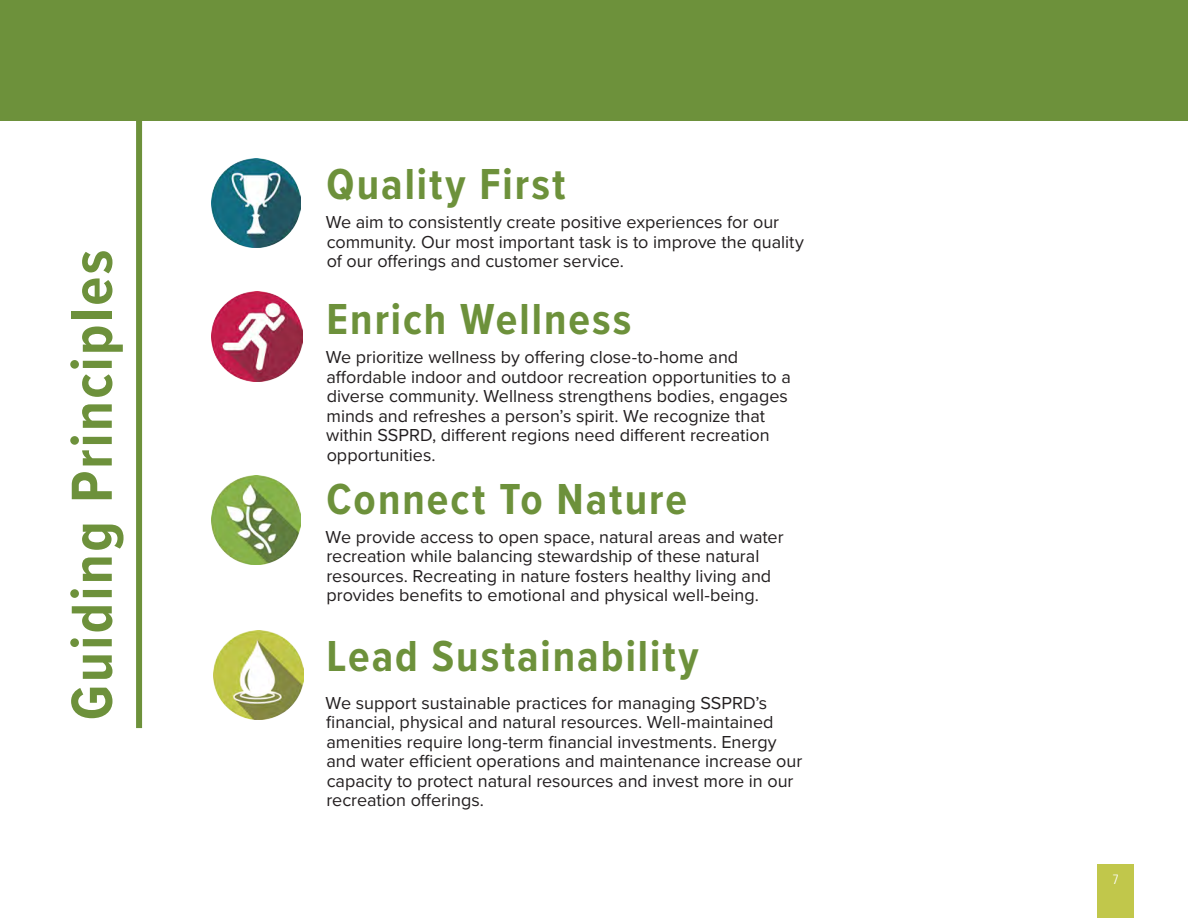
<style>
.page{position:relative;width:1188px;height:918px;background:#fff}
.page>*{position:absolute;margin:0;border:0;box-sizing:border-box;transform-origin:0 0}
.Header_2{font:700 60px "Proxima Nova Cond";letter-spacing:.04em;color:#6d913b}
.Header_3{font:700 45px "Proxima Nova Cond";letter-spacing:.045em;color:#6d913b}
.Body_Text{font:18px/19.5px "Proxima Nova";color:#231f20}
.t1{font:300 condensed 13.5px "Univers";color:#fff}
</style>
<div class="page">
<div style="left:1098px;top:864px;width:36px;height:54px;background:#c1c74b"></div>
<div style="left:0;top:0;width:1188px;height:121px;background:#6d913b"></div>
<img style="left:212px;top:158px;width:89px;height:90px">
<img style="left:212px;top:291px;width:90px;height:91px">
<img style="left:212px;top:476px;width:89px;height:89px">
<img style="left:214px;top:630px;width:89px;height:89px">
<div style="left:136px;top:121px;width:6px;height:607px;background:#6d913b"></div>
<p class="Header_2" style="left:56px;top:720px;width:472px;rotate:-90deg">Guiding Principles</p>
<p class="Header_3" style="left:326px;top:157px;width:241px">Quality First</p>
<p class="Body_Text" style="left:326px;top:213px;width:480px">We aim to consistently create positive experiences for our community. Our most important task is to improve the quality of our offerings and customer service.</p>
<p class="Header_3" style="left:326px;top:292px;width:306px">Enrich Wellness</p>
<p class="Body_Text" style="left:326px;top:348px;width:467px">We prioritize wellness by offering close-to-home and affordable indoor and outdoor recreation opportunities to a diverse community. Wellness strengthens bodies, engages minds and refreshes a person’s spirit. We recognize that within SSPRD, different regions need different recreation opportunities.</p>
<p class="Header_3" style="left:326px;top:473px;width:362px">Connect To Nature</p>
<p class="Body_Text" style="left:326px;top:528px;width:459px">We provide access to open space, natural areas and water recreation while balancing stewardship of these natural resources. Recreating in nature fosters healthy living and provides benefits to emotional and physical well-being.</p>
<p class="Header_3" style="left:326px;top:629px;width:374px">Lead Sustainability</p>
<p class="Body_Text" style="left:326px;top:693px;width:478px">We support sustainable practices for managing SSPRD’s financial, physical and natural resources. Well-maintained amenities require long-term financial investments. Energy and water efficient operations and maintenance increase our capacity to protect natural resources and invest more in our recreation offerings.</p>
<p class="t1" style="left:1113px;top:871px;width:7px">7</p>
</div>
